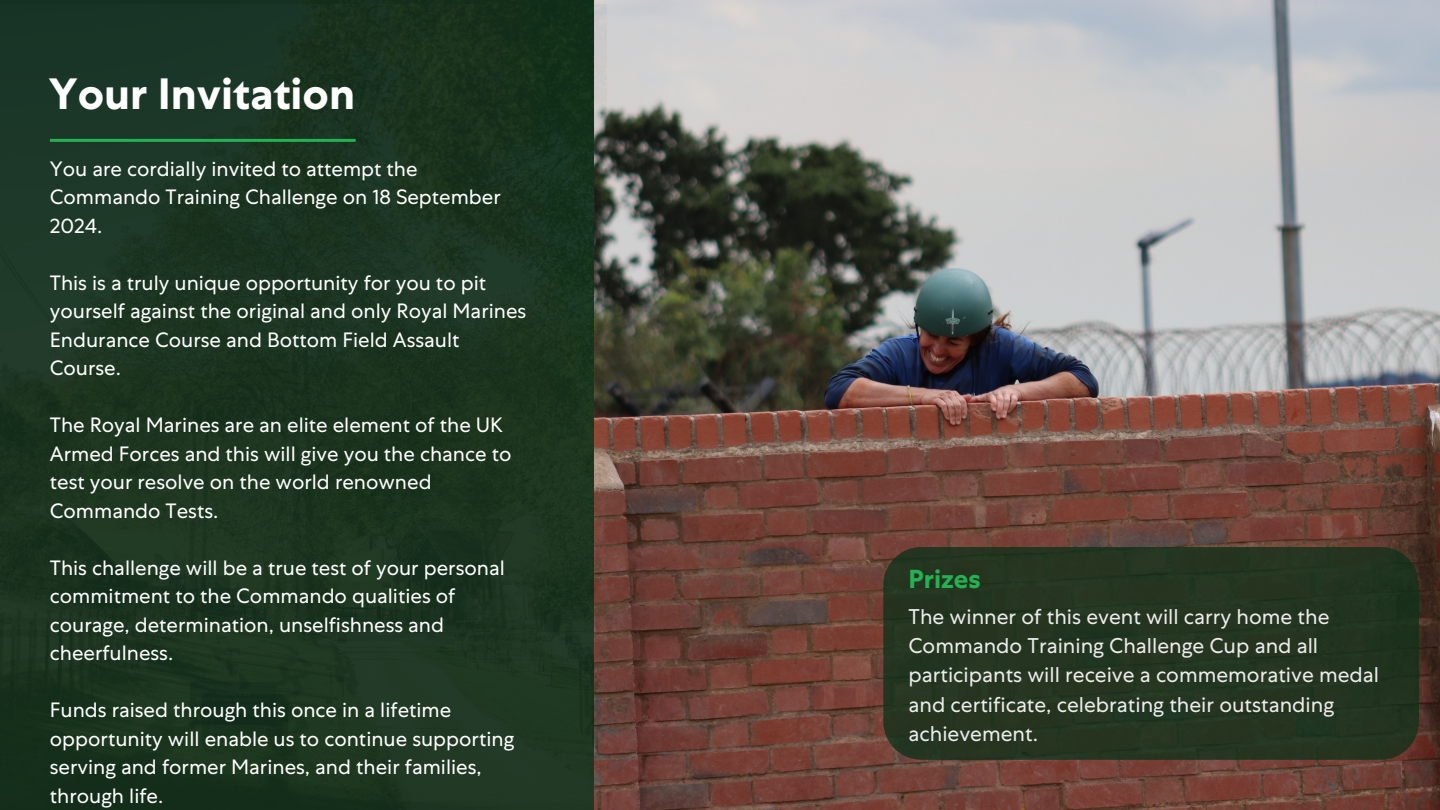
<style>
.page{position:relative;width:1440px;height:810px;background:#fff}
.page>*{position:absolute;margin:0;border:0;box-sizing:border-box;transform-origin:0 0}
.t1{font:700 43.7px "Centra No 1";color:#fff}
.t2{font:700 26px "Centra No 1";color:#24b153}
.t3{font:21.3px/29.2px "Centra No 1";color:#edebec}
.t4{font:20.7px/28.5px "Centra No 1";color:#fff}
</style>
<div class="page">
<img style="left:0;top:0;width:1440px;height:810px">
<img style="left:0;top:4px;width:606px;height:806px">
<hr style="left:50px;top:139px;width:306px;height:3px;background:#24b153">
<div style="left:883px;top:547px;width:536px;height:213px;background:#253520"></div>
<p class="t1" style="left:49px;top:66px;width:308px">Your Invitation</p>
<h1 class="t4" style="left:50px;top:157px;width:452px">You are cordially invited to attempt the<br>Commando Training Challenge on 18 September<br>2024.</h1>
<h2 class="t4" style="left:50px;top:271px;width:478px">This is a truly unique opportunity for you to pit yourself against the original and only Royal Marines Endurance Course and Bottom Field Assault Course.</h2>
<p class="t4" style="left:50px;top:414px;width:463px">The Royal Marines are an elite element of the UK Armed Forces and this will give you the chance to test your resolve on the world renowned Commando Tests.</p>
<p class="t4" style="left:50px;top:556px;width:456px">This challenge will be a true test of your personal commitment to the Commando qualities of courage, determination, unselfishness and cheerfulness.</p>
<p class="t4" style="left:50px;top:699px;width:466px">Funds raised through this once in a lifetime opportunity will enable us to continue supporting serving and former Marines, and their families, through life.</p>
<p class="t2" style="left:909px;top:562px;width:74px">Prizes</p>
<p class="t3" style="left:909px;top:605px;width:472px">The winner of this event will carry home the Commando Training Challenge Cup and all participants will receive a commemorative medal and certificate, celebrating their outstanding achievement.</p>
</div>
